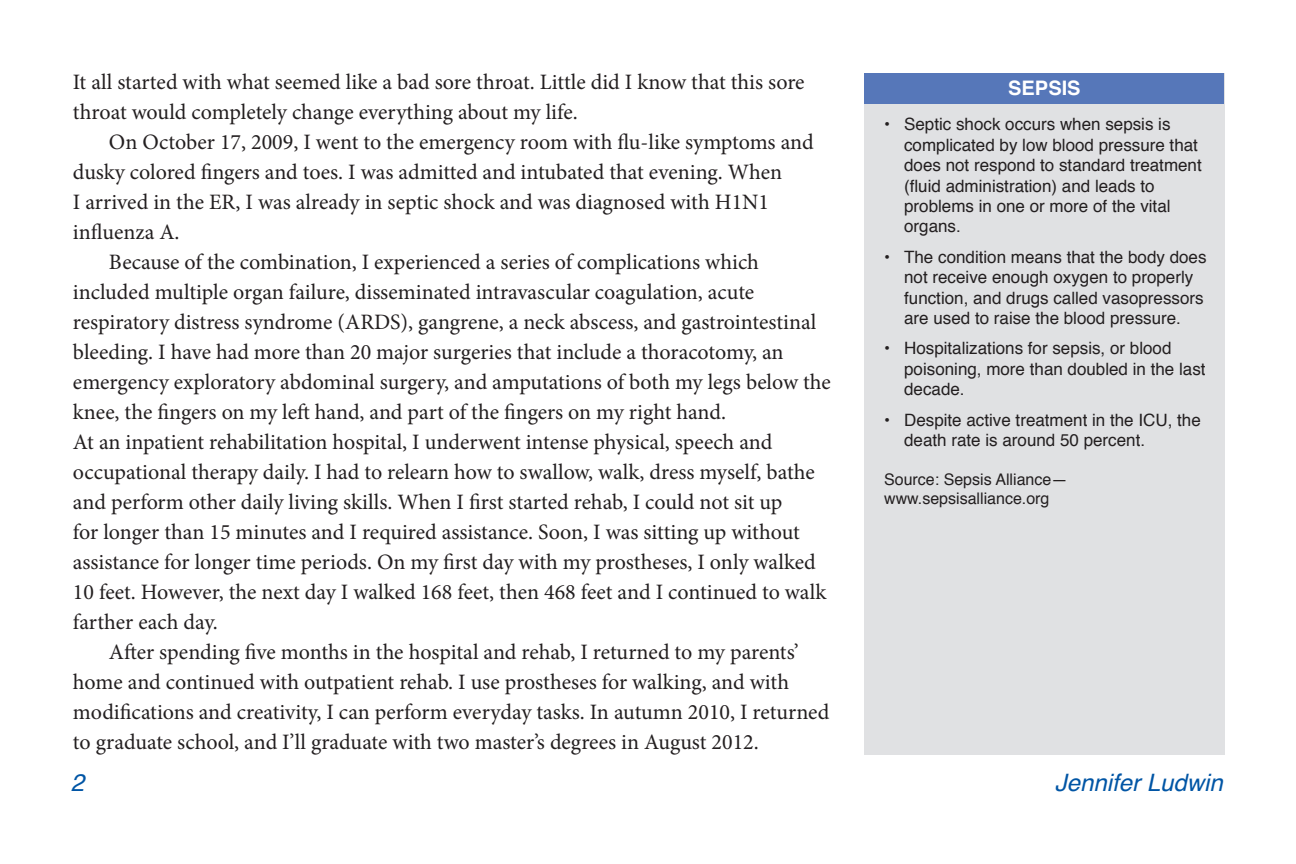
<style>
.page{position:relative;width:1296px;height:864px;background:#fff}
.page>*{position:absolute;margin:0;border:0;box-sizing:border-box;transform-origin:0 0}
.t1{font:italic 24px "Helvetica";color:#0155a5}
.t2{font:22px/30px "Minion Pro";color:#231f20}
.t3{font:700 20px "Helvetica";color:#fff}
.t4{font:17px/20.4px "Helvetica";color:#231f20}
.t5{font:16px/19.2px "Helvetica";color:#231f20}
</style>
<div class="page">
<div style="left:865px;top:73px;width:360px;height:681px;background:#e0e1e3"></div>
<div style="left:864px;top:73px;width:360px;height:31px;background:#5677b9"></div>
<p class="t2" style="left:73px;top:67px;width:733px">It all started with what seemed like a bad sore throat. Little did I know that this sore throat would completely change everything about my life.</p>
<p class="t2" style="left:73px;top:127px;width:742px;text-indent:36px">On October 17, 2009, I went to the emergency room with flu-like symptoms and dusky colored fingers and toes. I was admitted and intubated that evening. When<br>I arrived in the ER, I was already in septic shock and was diagnosed with H1N1 influenza A.</p>
<p class="t2" style="left:73px;top:247px;width:760px;text-indent:36px">Because of the combination, I experienced a series of complications which included multiple organ failure, disseminated intravascular coagulation, acute respiratory distress syndrome (ARDS), gangrene, a neck abscess, and gastrointestinal bleeding. I have had more than 20 major surgeries that include a thoracotomy, an emergency exploratory abdominal surgery, and amputations of both my legs below the knee, the fingers on my left hand, and part of the fingers on my right hand.</p>
<p class="t2" style="left:73px;top:427px;width:755px">At an inpatient rehabilitation hospital, I underwent intense physical, speech and occupational therapy daily. I had to relearn how to swallow, walk, dress myself, bathe and perform other daily living skills. When I first started rehab, I could not sit up<br>for longer than 15 minutes and I required assistance. Soon, I was sitting up without assistance for longer time periods. On my first day with my prostheses, I only walked 10 feet. However, the next day I walked 168 feet, then 468 feet and I continued to walk farther each day.</p>
<p class="t2" style="left:73px;top:637px;width:758px;text-indent:36px">After spending five months in the hospital and rehab, I returned to my parents’ home and continued with outpatient rehab. I use prostheses for walking, and with modifications and creativity, I can perform everyday tasks. In autumn 2010, I returned to graduate school, and I’ll graduate with two master’s degrees in August 2012.</p>
<p class="t3" style="left:1002px;top:72px;width:89px">DISEASE</p>
<p class="t3" style="left:1008px;top:72px;width:74px">SEPSIS</p>
<p class="t4" style="left:904px;top:115px;width:299px;text-indent:-20px">• Septic shock occurs when sepsis is complicated by low blood pressure that does not respond to standard treatment (fluid administration) and leads to problems in one or more of the vital organs.</p>
<p class="t4" style="left:904px;top:247px;width:304px;text-indent:-20px">• The condition means that the body does not receive enough oxygen to properly function, and drugs called vasopressors are used to raise the blood pressure.</p>
<p class="t4" style="left:904px;top:339px;width:303px;text-indent:-20px">• Hospitalizations for sepsis, or blood poisoning, more than doubled in the last decade.</p>
<p class="t4" style="left:904px;top:410px;width:298px;text-indent:-20px">• Despite active treatment in the ICU, the death rate is around 50 percent.</p>
<p class="t5" style="left:884px;top:471px;width:185px">Source: Sepsis Alliance— www.sepsisalliance.org</p>
<p class="t4" style="left:896px;top:115px;width:55px">sdsdfsf</p>
<p class="t1" style="left:71px;top:764px;width:15px">2</p>
<p class="t1" style="left:1055px;top:764px;width:170px">Jennifer Ludwin</p>
</div>
